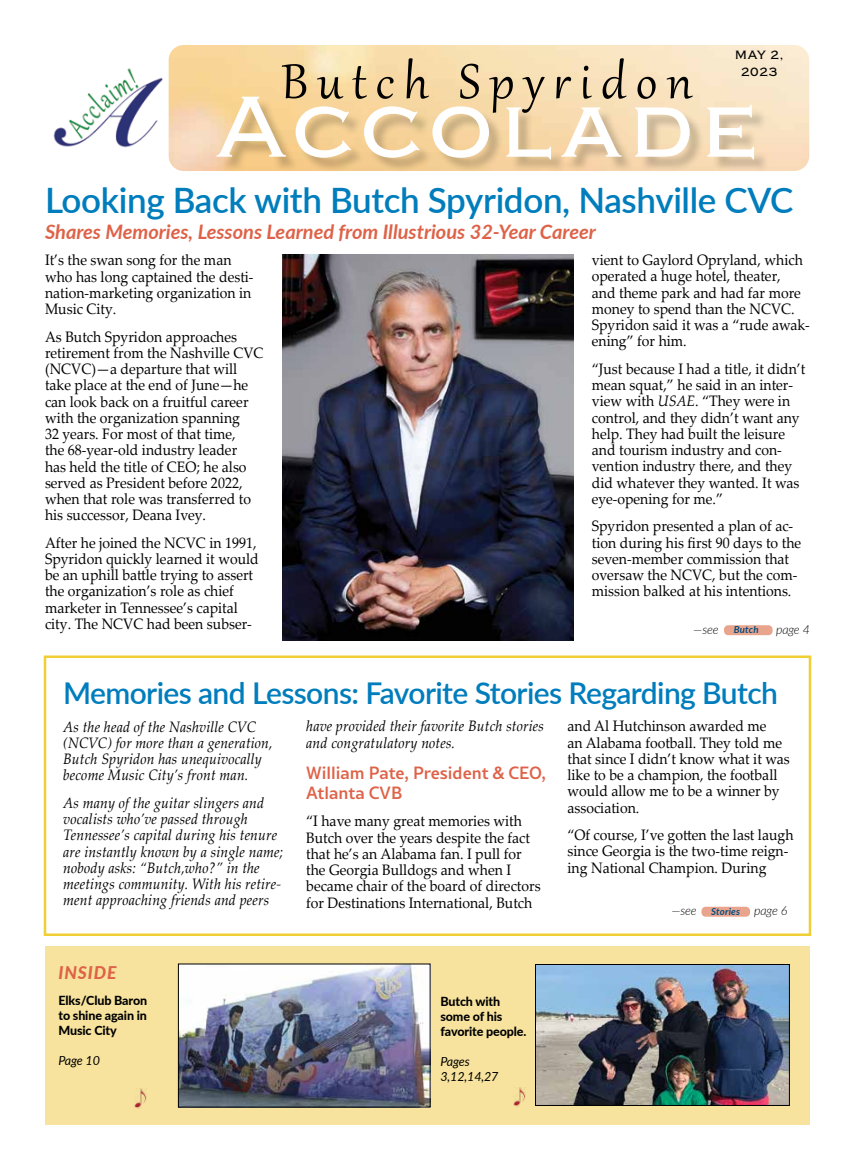
<style>
.page{position:relative;width:855px;height:1170px;background:#fff}
.page>*{position:absolute;margin:0;border:0;box-sizing:border-box;transform-origin:0 0}
.t1{font:500 90px "Copperplate";letter-spacing:.1em;color:#fff}
.t2{font:60px "Gabriola";letter-spacing:.16em;color:#000}
.t3{font:600 35px "Lato";letter-spacing:-.01em;color:#007dbc}
.t4{font:600 30px "Lato";letter-spacing:-.02em;color:#007dbc}
.t5{font:italic 700 20px "Lato";color:#de6248}
.t6{font:500 17.5px/20px "Rival Sans";color:#de6248}
.t7{font:italic 800 17.5px "Lato";letter-spacing:.05em;color:#de6248}
.t8{font:15.12px/16.2px "Palatino Linotype";color:#000;scale:.93 1}
.t9{font:italic 15.12px/16.2px "Palatino Linotype";letter-spacing:.01em;color:#000;scale:.93 1}
.t10{font:800 12.5px/15px "Lato";letter-spacing:-.01em;color:#000;text-align:justify}
.t11{font:italic 12.5px/15px "Lato";letter-spacing:-.01em;color:#000}
.t12{font:italic 300 12.5px "Lato";letter-spacing:-.01em;color:#000}
.t13{font:500 12.5px/16.2px "Copperplate";letter-spacing:.06em;color:#000;text-align:center}
.t14{font:italic 700 9.62px "Lato";letter-spacing:.02em;color:#004c81}
.s1{font-style:italic}
</style>
<div class="page">
<div style="left:45px;top:946px;width:765px;height:179px;background:#f7e39d"></div>
<img style="left:53px;top:65px;width:116px;height:85px">
<div style="left:219px;top:99px;width:551px;height:75px;background:#000;opacity:.2"></div>
<img style="left:282px;top:254px;width:291px;height:386px">
<div style="left:44px;top:656px;width:767px;height:280px;border:2px solid #f0cf34"></div>
<img style="left:180px;top:966px;width:248px;height:139px">
<img style="left:537px;top:966px;width:251px;height:138px">
<div style="left:535px;top:964px;width:255px;height:142px;border:1px solid #000"></div>
<img style="left:134px;top:1089px;width:12px;height:20px">
<div style="left:701px;top:907px;width:49px;height:10px;background:#e9a48d;border-radius:4px"></div>
<img style="left:513px;top:1087px;width:12px;height:20px">
<div style="left:724px;top:625px;width:49px;height:10px;background:#e9a48d;border-radius:4px"></div>
<p class="t13" style="left:735px;top:47px;width:50px">MAY 2,<br>2023</p>
<h2 class="t2" style="left:281px;top:42px;width:413px">Butch Spyridon</h2>
<h1 class="t1" style="left:216px;top:78px;width:542px">Accolade</h1>
<h3 class="t3" style="left:45px;top:175px;width:750px">Looking Back with Butch Spyridon, Nashville CVC</h3>
<h3 class="t5" style="left:45px;top:217px;width:552px">Shares Memories, Lessons Learned from Illustrious 32-Year Career</h3>
<p class="t8" style="left:45px;top:251px;width:226px">It’s the swan song for the man who has long captained the desti&shy;nation-marketing organization in<br>Music City.</p>
<p class="t8" style="left:45px;top:328px;width:236px">As Butch Spyridon approaches retirement from the Nashville CVC (NCVC)—a departure that will take place at the end of June—he can look back on a fruitful career with the organization spanning<br>32 years. For most of that time,<br>the 68-year-old industry leader<br>has held the title of CEO; he also served as President before 2022, when that role was transferred to his successor, Deana Ivey.</p>
<p class="t8" style="left:45px;top:534px;width:231px">After he joined the NCVC in 1991, Spyridon quickly learned it would be an uphill battle trying to assert the organization’s role as chief marketer in Tennessee’s capital city. The NCVC had been subser-</p>
<p class="t8" style="left:592px;top:251px;width:236px">vient to Gaylord Opryland, which operated a huge hotel, theater,<br>and theme park and had far more money to spend than the NCVC.<br>Spyridon said it was a “rude awak&shy;ening” for him.</p>
<p class="t8" style="left:592px;top:360px;width:231px">“Just because I had a title, it didn’t mean squat,” he said in an inter&shy;view with <span class="s1">USAE</span>. “They were in control, and they didn’t want any help. They had built the leisure and tourism industry and con&shy;vention industry there, and they did whatever they wanted. It was eye-opening for me.”</p>
<p class="t8" style="left:592px;top:517px;width:227px">Spyridon presented a plan of ac&shy;tion during his first 90 days to the seven-member commission that oversaw the NCVC, but the com&shy;mission balked at his intentions.</p>
<p class="t12" style="left:693px;top:620px;width:27px">—see</p>
<p class="t12" style="left:776px;top:620px;width:35px">page 4</p>
<p class="t14" style="left:734px;top:623px;width:26px">Butch</p>
<h3 class="t4" style="left:63px;top:671px;width:717px">Memories and Lessons: Favorite Stories Regarding Butch</h3>
<p class="t9" style="left:63px;top:718px;width:227px">As the head of the Nashville CVC (NCVC) for more than a generation,<br>Butch Spyridon has unequivocally become Music City’s front man.</p>
<p class="t9" style="left:63px;top:794px;width:238px">As many of the guitar slingers and vocalists who’ve passed through Tennessee’s capital during his tenure are instantly known by a single name; nobody asks: “Butch,who?” in the meetings community. With his retire&shy;ment approaching friends and peers</p>
<p class="t7" style="left:58px;top:959px;width:59px">INSIDE</p>
<p class="t10" style="left:58px;top:992px;width:90px">Elks/Club Baron to shine again in Music City</p>
<p class="t11" style="left:58px;top:1052px;width:43px">Page 10</p>
<p class="t9" style="left:306px;top:717px;width:257px">have provided their favorite Butch stories and congratulatory notes.</p>
<p class="t6" style="left:306px;top:762px;width:241px">William Pate, President &amp; CEO,<br>Atlanta CVB</p>
<p class="t8" style="left:306px;top:812px;width:254px">“I have many great memories with Butch over the years despite the fact that he’s an Alabama fan. I pull for the Georgia Bulldogs and when I became chair of the board of directors for Destinations International, Butch</p>
<p class="t8" style="left:568px;top:717px;width:240px">and Al Hutchinson awarded me<br>an Alabama football. They told me that since I didn’t know what it was like to be a champion, the football would allow me to be a winner by association.</p>
<p class="t8" style="left:568px;top:826px;width:245px">“Of course, I’ve gotten the last laugh since Georgia is the two-time reign&shy;ing National Champion. During</p>
<p class="t12" style="left:671px;top:902px;width:27px">—see</p>
<p class="t12" style="left:754px;top:902px;width:35px">page 6</p>
<p class="t14" style="left:711px;top:904px;width:30px">Stories</p>
<p class="t10" style="left:440px;top:993px;width:87px;text-align:left">Butch with some of his favorite people.</p>
<p class="t11" style="left:440px;top:1054px;width:60px">Pages<br>3,12,14,27</p>
</div>
